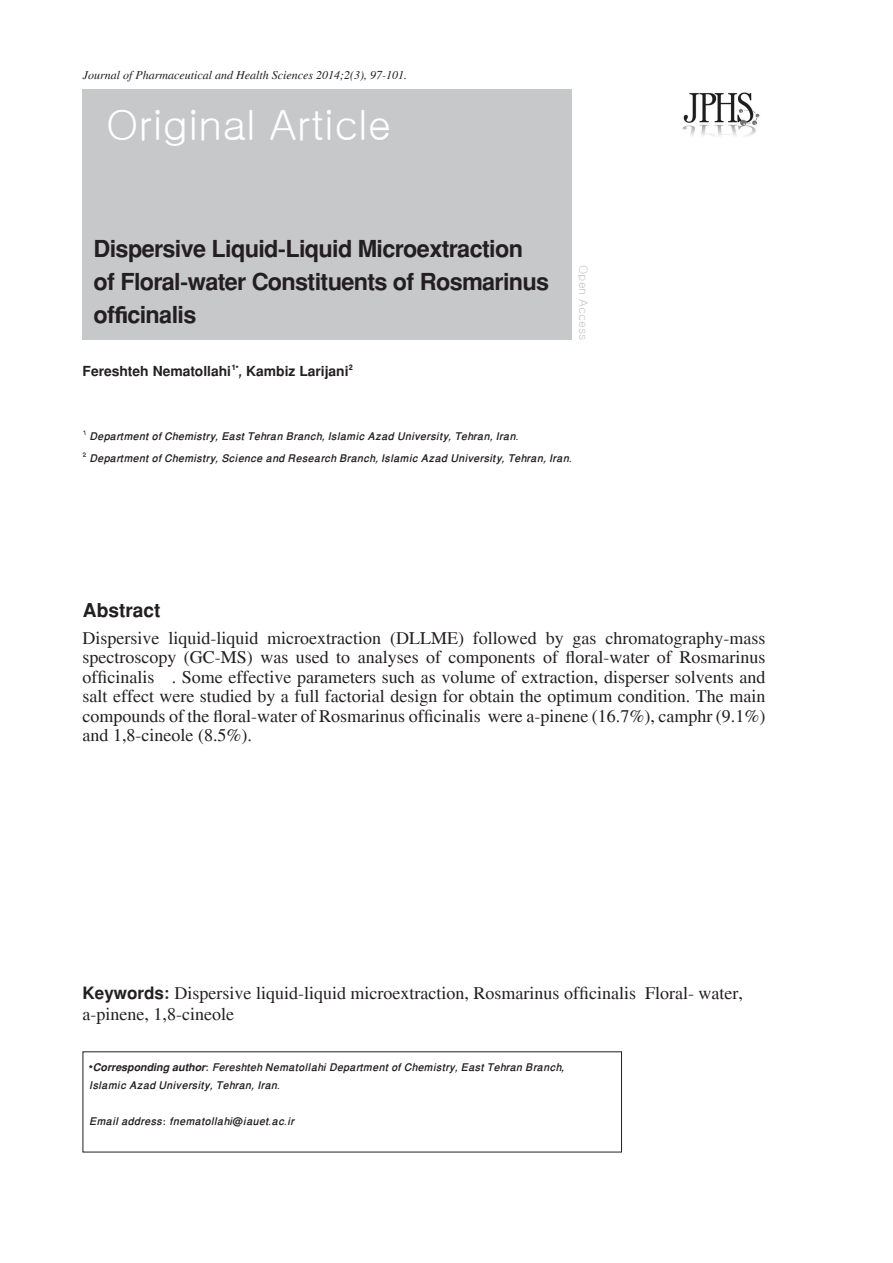
<style>
.page{position:relative;width:893px;height:1263px;background:#fff}
.page>*{position:absolute;margin:0;border:0;box-sizing:border-box;transform-origin:0 0}
.t1{font:42px "Gulim";color:#fff}
.t2{font:700 33px/33px "Win Soft Pro";letter-spacing:-.02em;color:#231f20}
.t3{font:700 27px "Win Soft Pro";color:#231f20}
.t4{font:700 19.5px "Win Soft Pro";color:#231f20}
.t5{font:18px/19.5px "Jaghb Uni";color:#231f20}
.t6{font:italic 500 15px/18px "Win Soft Pro";color:#231f20}
.t7{font:italic 12px "Jaghb Uni";color:#231f20}
.t8{font:12px "Gulim";color:#c5c6c8}
.s1{font-family:"Win Soft Pro";font-weight:700;font-size:24px}
.s2{font-weight:700}
</style>
<div class="page">
<div style="left:83px;top:89px;width:489px;height:251px;background:#c7c8ca"></div>
<img style="left:682px;top:92px;width:78px;height:44px">
<p class="t7" style="left:83px;top:68px;width:326px">Journal of Pharmaceutical and Health Sciences 2014;2(3), 97-101.</p>
<h1 class="t1" style="left:106px;top:104px;width:287px">Original Article</h1>
<p class="t2" style="left:94px;top:231px;width:431px">Dispersive Liquid-Liquid Microextraction</p>
<p class="t2" style="left:94px;top:264px;width:457px">of Floral-water Constituents of Rosmarinus officinalis</p>
<p class="t4" style="left:83px;top:357px;width:272px">Fereshteh Nematollahi<sup>1*</sup>, Kambiz Larijani<sup>2</sup></p>
<p class="t8" style="left:589px;top:265px;width:77px;rotate:90deg">Open Access</p>
<p class="t6" style="left:83px;top:427px;width:437px"><sup>1</sup> Department of Chemistry, East Tehran Branch, Islamic Azad University, Tehran, Iran.</p>
<p class="t6" style="left:83px;top:449px;width:491px"><sup>2</sup> Department of Chemistry, Science and Research Branch, Islamic Azad University, Tehran, Iran.</p>
<h3 class="t3" style="left:83px;top:590px;width:79px">Abstract</h3>
<p class="t5" style="left:83px;top:628px;width:684px;text-align:justify">Dispersive liquid-liquid microextraction (DLLME) followed by gas chromatography-mass spectroscopy (GC-MS) was used to analyses of components of floral-water of Rosmarinus officinalis . Some effective parameters such as volume of extraction, disperser solvents and salt effect were studied by a full factorial design for obtain the optimum condition. The main compounds of the floral-water of Rosmarinus officinalis were a-pinene (16.7%), camphr (9.1%) and 1,8-cineole (8.5%).</p>
<p class="t5" style="left:83px;top:981px;width:662px;line-height:21.6px"><span class="s1">Keywords:</span> Dispersive liquid-liquid microextraction, Rosmarinus officinalis Floral- water, a-pinene, 1,8-cineole</p>
<p class="t6" style="left:89px;top:1058px;width:477px"><span class="s2">*Corresponding author:</span> Fereshteh Nematollahi Department of Chemistry, East Tehran Branch,<br>Islamic Azad University, Tehran, Iran.</p>
<p class="t6" style="left:89px;top:1112px;width:206px">Email address: fnematollahi@iauet.ac.ir</p>
</div>
